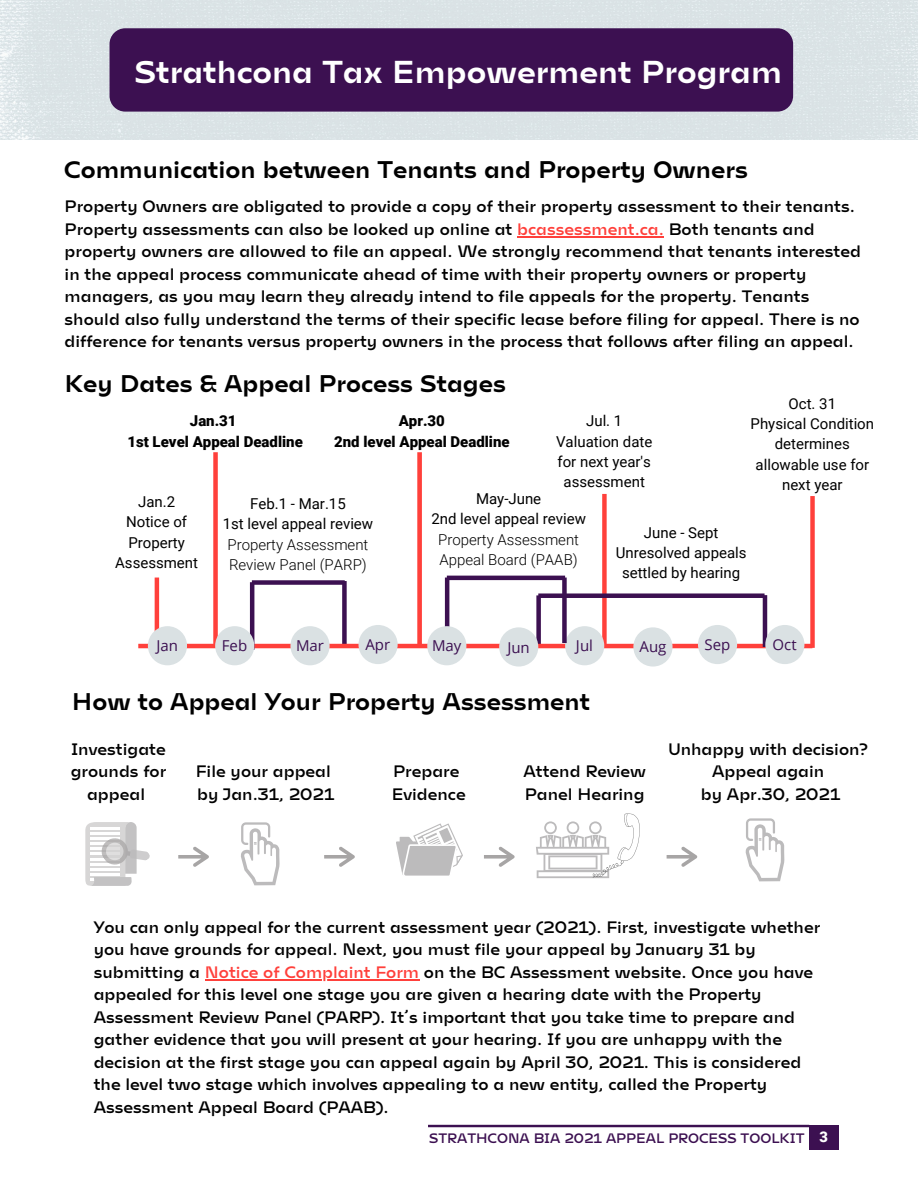
<style>
.page{position:relative;width:918px;height:1188px;background:#fff}
.page>*{position:absolute;margin:0;border:0;box-sizing:border-box;transform-origin:0 0}
.t1{font:900 36px "Roboto";color:#fff}
.t2{font:31.5px "Mohol";color:#fff}
.t3{font:24px "Mohol";color:#000}
.t4{font:300 16.5px/22.5px "Mohol";color:#000}
.t5{font:15px/20.2px "Roboto";color:#000;text-align:center}
.t6{font:300 15px/20.2px "Roboto";color:#000}
.t7{font:900 15px "Roboto";color:#000}
.t8{font:15px "Open Sans";color:#3c1051}
.t9{font:900 14.7px "Roboto";color:#fff}
.t10{font:300 13.65px "Mohol";color:#3c1051}
.s1{color:#ff403b}
</style>
<div class="page">
<div style="left:809px;top:1125px;width:30px;height:25px;background:#3c1051"></div>
<svg style="left:428px;top:1125px;width:381px;height:2px"></svg>
<div style="left:148px;top:626px;width:39px;height:39px;background:#dae1e3;border-radius:50%"></div>
<div style="left:215px;top:626px;width:39px;height:39px;background:#dae1e3;border-radius:50%"></div>
<div style="left:290px;top:626px;width:40px;height:39px;background:#dae1e3;border-radius:50%"></div>
<div style="left:359px;top:625px;width:39px;height:39px;background:#dae1e3;border-radius:50%"></div>
<div style="left:427px;top:626px;width:39px;height:39px;background:#dae1e3;border-radius:50%"></div>
<div style="left:499px;top:627px;width:39px;height:40px;background:#dae1e3;border-radius:50%"></div>
<div style="left:565px;top:626px;width:39px;height:39px;background:#dae1e3;border-radius:50%"></div>
<div style="left:633px;top:627px;width:40px;height:40px;background:#dae1e3;border-radius:50%"></div>
<div style="left:765px;top:625px;width:39px;height:39px;background:#dae1e3;border-radius:50%"></div>
<div style="left:698px;top:625px;width:39px;height:39px;background:#dae1e3;border-radius:50%"></div>
<svg style="left:85px;top:822px;width:65px;height:64px"></svg>
<svg style="left:241px;top:822px;width:39px;height:63px"></svg>
<svg style="left:396px;top:823px;width:67px;height:53px"></svg>
<svg style="left:745px;top:818px;width:39px;height:63px"></svg>
<svg style="left:536px;top:813px;width:104px;height:65px"></svg>
<hr style="left:517px;top:236px;width:147px;height:1px;background:#ff403b">
<hr style="left:205px;top:979px;width:214px;height:1px;background:#ff403b">
<svg style="left:178px;top:847px;width:31px;height:20px"></svg>
<svg style="left:324px;top:847px;width:31px;height:20px"></svg>
<svg style="left:484px;top:847px;width:31px;height:20px"></svg>
<svg style="left:667px;top:847px;width:30px;height:20px"></svg>
<div style="left:0;top:0;width:918px;height:139px;background:#dae3e6"></div>
<div style="left:110px;top:28px;width:683px;height:84px;background:#3c1051;border-radius:16px"></div>
<svg style="left:138px;top:452px;width:677px;height:198px"></svg>
<p class="t1" style="left:139px;top:45px;width:643px">Strathcona Tax Empowerment Program</p>
<p class="t2" style="left:135px;top:51px;width:649px">Strathcona Tax Empowerment Program</p>
<p class="t3" style="left:64px;top:153px;width:685px">Communication between Tenants and Property Owners</p>
<p class="t4" style="left:65px;top:194px;width:798px">Property Owners are obligated to provide a copy of their property assessment to their tenants.<br>Property assessments can also be looked up online at <span class="s1">bcassessment.ca.</span> Both tenants and property owners are allowed to file an appeal. We strongly recommend that tenants interested in the appeal process communicate ahead of time with their property owners or property managers, as you may learn they already intend to file appeals for the property. Tenants should also fully understand the terms of their specific lease before filing for appeal. There is no difference for tenants versus property owners in the process that follows after filing an appeal.</p>
<p class="t3" style="left:65px;top:367px;width:443px">Key Dates &amp; Appeal Process Stages</p>
<p class="t5" style="left:789px;top:394px;width:49px">Oct. 31</p>
<p class="t5" style="left:751px;top:414px;width:125px">Physical Condition determines allowable use for next year</p>
<p class="t5" style="left:586px;top:411px;width:38px">Jul. 1</p>
<p class="t5" style="left:556px;top:431px;width:98px">Valuation date for next year's assessment</p>
<p class="t5" style="left:644px;top:522px;width:76px">June - Sept</p>
<p class="t5" style="left:616px;top:543px;width:132px">Unresolved appeals settled by hearing</p>
<p class="t7" style="left:190px;top:412px;width:48px">Jan.31</p>
<p class="t7" style="left:127px;top:433px;width:177px">1st Level Appeal Deadline</p>
<p class="t7" style="left:399px;top:412px;width:48px">Apr.30</p>
<p class="t7" style="left:334px;top:433px;width:177px">2nd level Appeal Deadline</p>
<p class="t5" style="left:476px;top:489px;width:67px">May-June</p>
<p class="t5" style="left:431px;top:509px;width:156px">2nd level appeal review</p>
<p class="t6" style="left:438px;top:529px;width:142px">Property Assessment<br>Appeal Board (PAAB)</p>
<p class="t5" style="left:138px;top:492px;width:39px">Jan.2</p>
<p class="t5" style="left:115px;top:512px;width:84px">Notice of<br>Property<br>Assessment</p>
<p class="t5" style="left:250px;top:494px;width:97px">Feb.1 - Mar.15</p>
<p class="t5" style="left:223px;top:514px;width:152px">1st level appeal review</p>
<p class="t6" style="left:227px;top:534px;width:142px">Property Assessment<br>Review Panel (PARP)</p>
<p class="t8" style="left:156px;top:635px;width:23px">Jan</p>
<p class="t8" style="left:222px;top:635px;width:27px">Feb</p>
<p class="t8" style="left:296px;top:635px;width:29px">Mar</p>
<p class="t8" style="left:365px;top:634px;width:26px">Apr</p>
<p class="t8" style="left:432px;top:635px;width:31px">May</p>
<p class="t8" style="left:507px;top:637px;width:24px">Jun</p>
<p class="t8" style="left:576px;top:635px;width:18px">Jul</p>
<p class="t8" style="left:640px;top:636px;width:28px">Aug</p>
<p class="t8" style="left:705px;top:634px;width:27px">Sep</p>
<p class="t8" style="left:773px;top:634px;width:26px">Oct</p>
<p class="t3" style="left:72px;top:686px;width:520px">How to Appeal Your Property Assessment</p>
<p class="t4" style="left:71px;top:737px;width:97px;text-align:center">Investigate grounds for appeal</p>
<p class="t4" style="left:196px;top:759px;width:137px">File your appeal</p>
<p class="t4" style="left:197px;top:782px;width:139px">by Jan.31, 2021</p>
<p class="t4" style="left:393px;top:759px;width:68px">Prepare</p>
<p class="t4" style="left:392px;top:782px;width:75px">Evidence</p>
<p class="t4" style="left:523px;top:759px;width:124px">Attend Review<br>Panel Hearing</p>
<p class="t4" style="left:668px;top:737px;width:202px">Unhappy with decision?</p>
<p class="t4" style="left:712px;top:759px;width:114px">Appeal again</p>
<p class="t4" style="left:701px;top:782px;width:141px">by Apr.30, 2021</p>
<p class="t4" style="left:94px;top:915px;width:728px">You can only appeal for the current assessment year (2021). First, investigate whether you have grounds for appeal. Next, you must file your appeal by January 31 by submitting a <span class="s1">Notice of Complaint Form</span> on the BC Assessment website. Once you have appealed for this level one stage you are given a hearing date with the Property Assessment Review Panel (PARP). It’s important that you take time to prepare and gather evidence that you will present at your hearing. If you are unhappy with the decision at the first stage you can appeal again by April 30, 2021. This is considered the level two stage which involves appealing to a new entity, called the Property Assessment Appeal Board (PAAB).</p>
<p class="t10" style="left:429px;top:1129px;width:377px">STRATHCONA BIA 2021 APPEAL PROCESS TOOLKIT</p>
<p class="t9" style="left:820px;top:1128px;width:10px">3</p>
</div>
